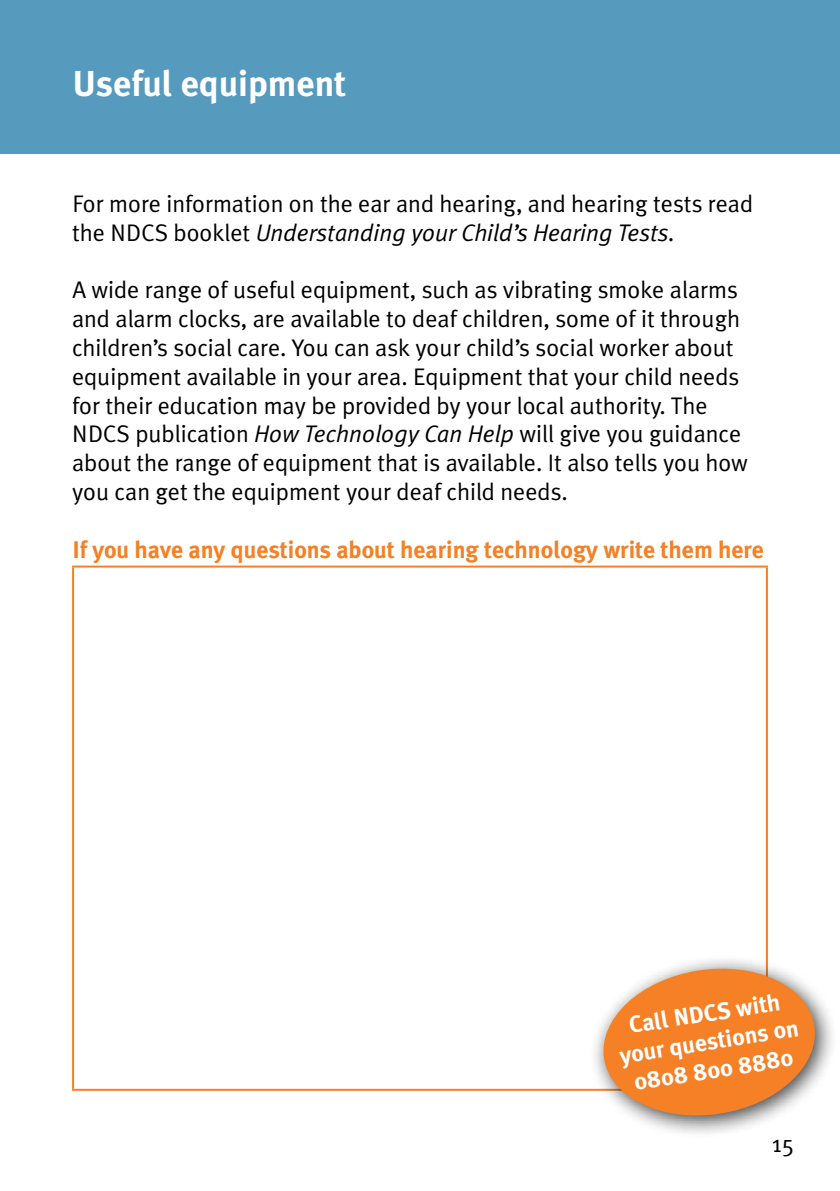
<style>
.page{position:relative;width:840px;height:1191px;background:#fff}
.page>*{position:absolute;margin:0;border:0;box-sizing:border-box;transform-origin:0 0}
.t1{font:700 36px "Meta Plus";color:#fff}
.t2{font:24px/28.8px "Meta Plus Normal";color:#000}
.t3{font:700 24px "Meta Plus";color:#f58025}
.t4{font:700 23.6px/28.4px "Meta Plus";color:#fff;text-align:center}
.s1{font-style:italic}
</style>
<div class="page">
<hr style="left:72px;top:565px;width:695px;height:2px;background:#f58025">
<hr style="left:72px;top:567px;width:2px;height:521px;background:#f58025">
<hr style="left:765px;top:567px;width:2px;height:521px;background:#f58025">
<hr style="left:72px;top:1088px;width:695px;height:2px;background:#f58025">
<div style="left:0;top:0;width:839px;height:153px;background:#569bbe"></div>
<div style="left:589px;top:954px;width:247px;height:184px;background:#000;opacity:.75"></div>
<svg style="left:597px;top:961px;width:223px;height:161px"></svg>
<h1 class="t1" style="left:72px;top:63px;width:275px">Useful equipment</h1>
<p class="t2" style="left:72px;top:189px;width:682px">For more information on the ear and hearing, and hearing tests read the NDCS booklet <span class="s1">Understanding your Child’s Hearing Tests.</span></p>
<p class="t2" style="left:72px;top:275px;width:677px">A wide range of useful equipment, such as vibrating smoke alarms and alarm clocks, are available to deaf children, some of it through children’s social care. You can ask your child’s social worker about equipment available in your area. Equipment that your child needs for their education may be provided by your local authority. The NDCS publication <span class="s1">How Technology Can Help</span> will give you guidance about the range of equipment that is available. It also tells you how you can get the equipment your deaf child needs.</p>
<p class="t3" style="left:72px;top:535px;width:692px">If you have any questions about hearing technology write them here</p>
<p class="t4" style="left:612px;top:1013px;width:182px;rotate:-9deg">Call NDCS with your questions on<br>0808 800 8880</p>
<p class="t2" style="left:771px;top:1128px;width:24px">15</p>
</div>
